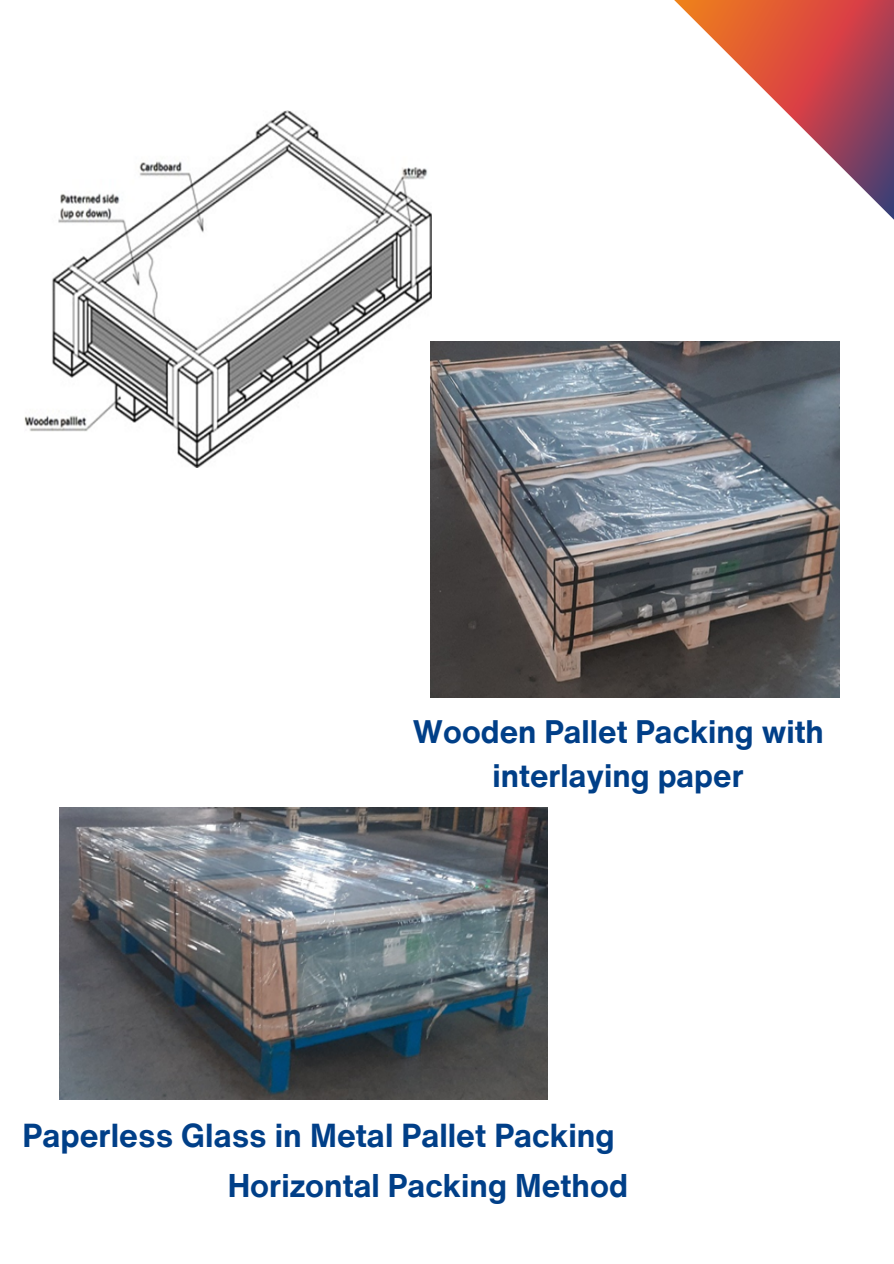
<style>
.page{position:relative;width:894px;height:1264px;background:#fff}
.page>*{position:absolute;margin:0;border:0;box-sizing:border-box;transform-origin:0 0}
.t1{font:700 32.4px "Helvetica Now Text";color:#003f88}
.t2{font:700 32.1px "Helvetica Now Text";color:#003f88}
.t3{font:700 31.8px/43.8px "Helvetica Now Text";color:#003f88;text-align:center}
</style>
<div class="page">
<svg style="left:674px;top:0;width:219px;height:219px"></svg>
<img style="left:25px;top:111px;width:406px;height:356px">
<img style="left:430px;top:341px;width:409px;height:357px">
<img style="left:60px;top:807px;width:487px;height:292px">
<h1 class="t3" style="left:412px;top:709px;width:413px">Wooden Pallet Packing with interlaying paper</h1>
<h1 class="t1" style="left:23px;top:1111px;width:593px">Paperless Glass in Metal Pallet Packing</h1>
<p class="t2" style="left:228px;top:1161px;width:401px">Horizontal Packing Method</p>
</div>
